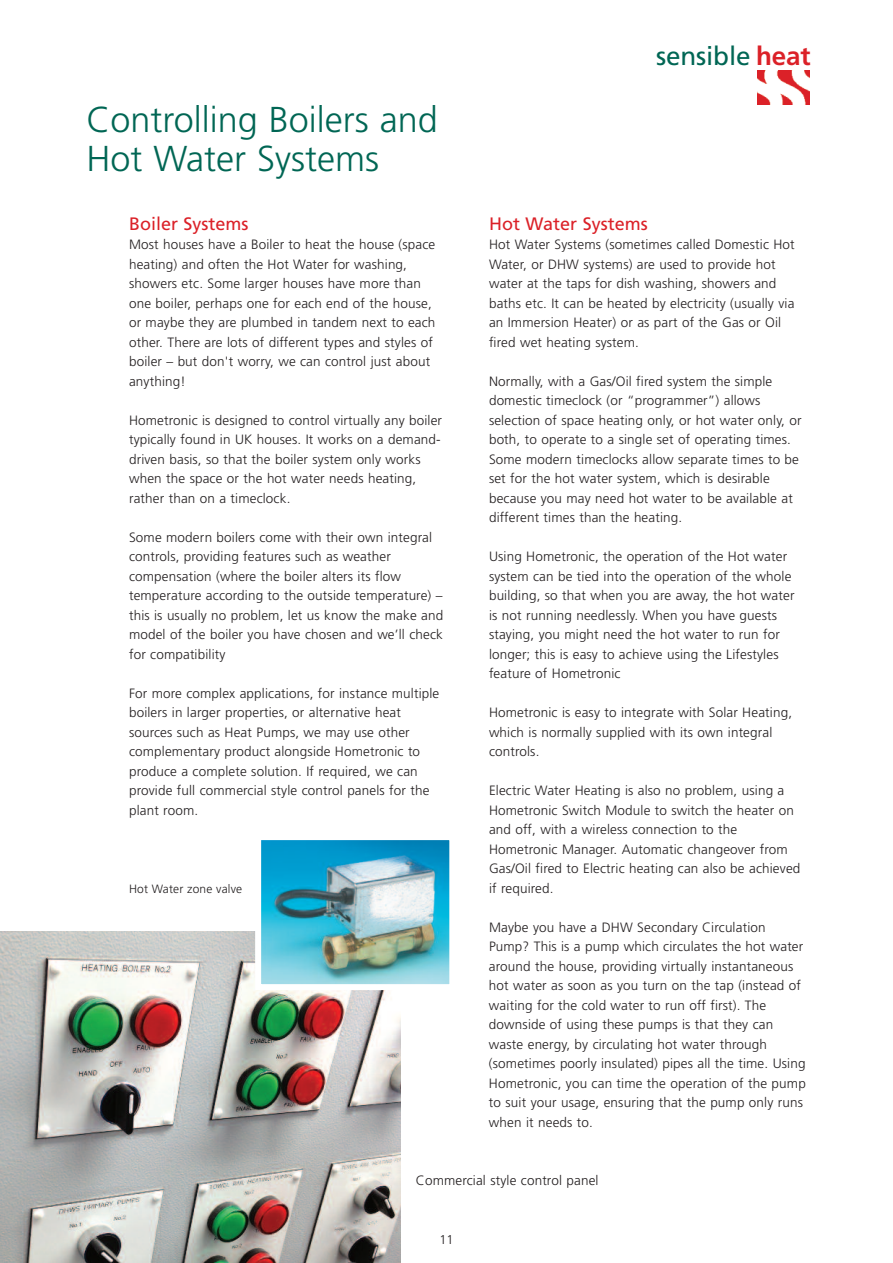
<style>
.page{position:relative;width:893px;height:1263px;background:#fff}
.page>*{position:absolute;margin:0;border:0;box-sizing:border-box;transform-origin:0 0}
.t1{font:300 36px/39px "Frutiger";color:#006654}
.t2{font:25.95px "Frutiger";letter-spacing:-.005em;color:#006654}
.t3{font:18px "Frutiger";color:#db2128}
.t4{font:300 13.5px/19.5px "Frutiger";letter-spacing:.01em;color:#231f20}
.t5{font:300 12.75px "Frutiger";color:#231f20}
.t6{font:300 12px "Frutiger";letter-spacing:.01em;color:#231f20}
.s1{font-weight:700;color:#db2128}
</style>
<div class="page">
<img style="left:0;top:932px;width:401px;height:331px">
<img style="left:757px;top:70px;width:53px;height:35px">
<img style="left:262px;top:841px;width:186px;height:142px">
<div style="left:255px;top:834px;width:200px;height:156px;border:6px solid #fff"></div>
<h1 class="t1" style="left:87px;top:103px;width:353px">Controlling Boilers and<br>Hot Water Systems</h1>
<h3 class="t3" style="left:129px;top:216px;width:121px">Boiler Systems</h3>
<p class="t4" style="left:129px;top:236px;width:308px">Most houses have a Boiler to heat the house (space heating) and often the Hot Water for washing, showers etc. Some larger houses have more than one boiler, perhaps one for each end of the house, or maybe they are plumbed in tandem next to each other. There are lots of different types and styles of boiler – but don't worry, we can control just about anything!</p>
<p class="t4" style="left:129px;top:411px;width:315px">Hometronic is designed to control virtually any boiler typically found in UK houses. It works on a demand&shy;driven basis, so that the boiler system only works when the space or the hot water needs heating, rather than on a timeclock.</p>
<p class="t4" style="left:129px;top:528px;width:316px">Some modern boilers come with their own integral controls, providing features such as weather compensation (where the boiler alters its flow temperature according to the outside temperature) – this is usually no problem, let us know the make and model of the boiler you have chosen and we’ll check for compatibility</p>
<p class="t4" style="left:129px;top:684px;width:312px">For more complex applications, for instance multiple boilers in larger properties, or alternative heat sources such as Heat Pumps, we may use other complementary product alongside Hometronic to produce a complete solution. If required, we can provide full commercial style control panels for the plant room.</p>
<p class="t6" style="left:129px;top:884px;width:115px">Hot Water zone valve</p>
<h2 class="t2" style="left:656px;top:46px;width:156px">sensible <span class="s1">heat</span></h2>
<h3 class="t3" style="left:489px;top:216px;width:160px">Hot Water Systems</h3>
<p class="t4" style="left:489px;top:236px;width:307px">Hot Water Systems (sometimes called Domestic Hot Water, or DHW systems) are used to provide hot water at the taps for dish washing, showers and baths etc. It can be heated by electricity (usually via an Immersion Heater) or as part of the Gas or Oil fired wet heating system.</p>
<p class="t4" style="left:489px;top:372px;width:314px">Normally, with a Gas/Oil fired system the simple domestic timeclock (or “programmer”) allows selection of space heating only, or hot water only, or both, to operate to a single set of operating times.<br>Some modern timeclocks allow separate times to be set for the hot water system, which is desirable because you may need hot water to be available at different times than the heating.</p>
<p class="t4" style="left:489px;top:548px;width:307px">Using Hometronic, the operation of the Hot water system can be tied into the operation of the whole building, so that when you are away, the hot water is not running needlessly. When you have guests staying, you might need the hot water to run for longer; this is easy to achieve using the Lifestyles feature of Hometronic</p>
<p class="t4" style="left:489px;top:704px;width:305px">Hometronic is easy to integrate with Solar Heating, which is normally supplied with its own integral controls.</p>
<p class="t4" style="left:489px;top:782px;width:313px">Electric Water Heating is also no problem, using a Hometronic Switch Module to switch the heater on and off, with a wireless connection to the Hometronic Manager. Automatic changeover from Gas/Oil fired to Electric heating can also be achieved if required.</p>
<p class="t4" style="left:489px;top:918px;width:318px">Maybe you have a DHW Secondary Circulation Pump? This is a pump which circulates the hot water around the house, providing virtually instantaneous hot water as soon as you turn on the tap (instead of waiting for the cold water to run off first). The downside of using these pumps is that they can waste energy, by circulating hot water through (sometimes poorly insulated) pipes all the time. Using Hometronic, you can time the operation of the pump to suit your usage, ensuring that the pump only runs when it needs to.</p>
<p class="t4" style="left:416px;top:1172px;width:184px">Commercial style control panel</p>
<p class="t5" style="left:439px;top:1234px;width:16px">11</p>
</div>
